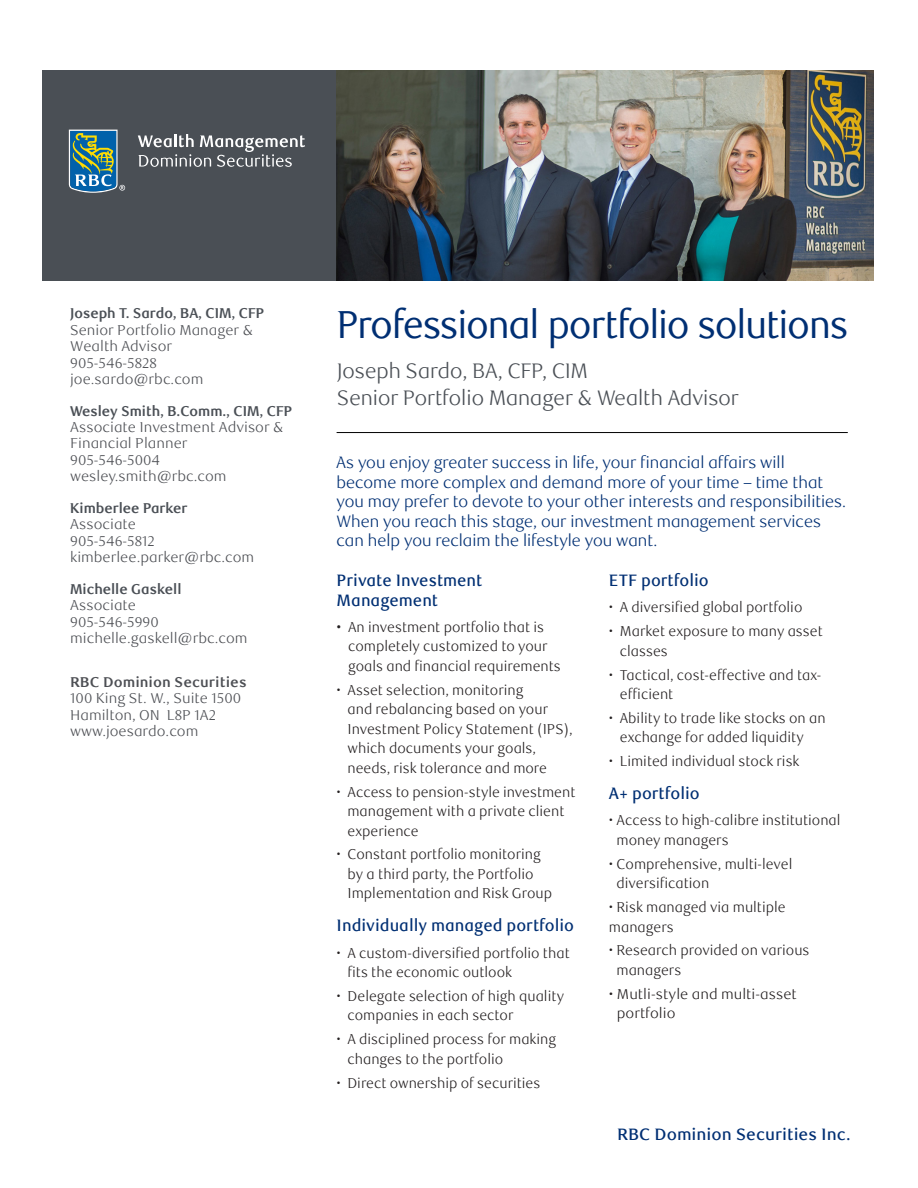
<style>
.page{position:relative;width:918px;height:1188px;background:#fff}
.page>*{position:absolute;margin:0;border:0;box-sizing:border-box;transform-origin:0 0}
._1-Main_Title{font:39px "RBC Display";letter-spacing:-.025em;color:#002f73}
._1-Main_Title-2{font:300 21px/27px "RBC Display";color:#4a4f55}
.t1{font:300 16.5px/19.5px "RBC Display";color:#002f73}
._15_-_Legal_entity{font:500 16.5px/19.5px "RBC Text";color:#002f73;scale:.96 1}
._15_-_Legal_entity-2{font:500 16.5px "RBC Text";color:#002f73}
.t2{font:300 14.25px/19.5px "RBC Text";color:#231f20;scale:.96 1}
.t3{font:300 14.25px/16.5px "RBC Text";color:#4d4f54}
.t4{font:300 14.25px/19.5px "RBC Text";color:#231f20}
.s1{font-family:"RBC Display";font-weight:700;color:#4a4f55}
.s2{font-weight:700}
.s3{font-weight:400}
</style>
<div class="page">
<img style="left:335px;top:70px;width:538px;height:211px">
<hr style="left:337px;top:432px;width:511px;height:1px;background:#000">
<div style="left:42px;top:70px;width:293px;height:211px;background:#4a4f55"></div>
<svg style="left:69px;top:130px;width:56px;height:63px;background:#4f828e"></svg>
<svg style="left:138px;top:134px;width:167px;height:33px"></svg>
<p class="t3" style="left:70px;top:305px;width:195px"><span class="s1">Joseph T. Sardo, BA, CIM, CFP<br></span>Senior Portfolio Manager &amp;<br>Wealth Advisor<br>905-546-5828 joe.sardo@rbc.com</p>
<p class="t3" style="left:70px;top:403px;width:223px"><span class="s1">Wesley Smith, B.Comm., CIM, CFP<br></span>Associate Investment Advisor &amp;<br>Financial Planner<br>905-546-5004 wesley.smith@rbc.com</p>
<p class="t3" style="left:70px;top:500px;width:185px"><span class="s1">Kimberlee Parker<br></span>Associate<br>905-546-5812 kimberlee.parker@rbc.com</p>
<p class="t3" style="left:70px;top:581px;width:179px"><span class="s1">Michelle Gaskell<br></span>Associate<br>905-546-5990 michelle.gaskell@rbc.com</p>
<p class="t3" style="left:70px;top:674px;width:178px"><span class="s2">RBC Dominion Securities<br></span>100 King St. W., Suite 1500<br>Hamilton, ON L8P 1A2 www.joesardo.com</p>
<p class="_1-Main_Title" style="left:337px;top:302px;width:513px">Professional portfolio solutions</p>
<p class="_1-Main_Title-2" style="left:337px;top:358px;width:403px">Joseph Sardo, BA, CFP, CIM<br>Senior Portfolio Manager &amp; Wealth Advisor</p>
<p class="t1" style="left:337px;top:453px;width:511px">As you enjoy greater success in life, your financial affairs will become more complex and demand more of your time – time that you may prefer to devote to your other interests and responsibilities.<br>When you reach this stage, our investment management services can help you reclaim the lifestyle you want.</p>
<p class="_15_-_Legal_entity" style="left:337px;top:571px;width:153px">Private Investment<br>Management</p>
<p class="t2" style="left:348px;top:618px;width:223px;text-indent:-12px"><span class="s3">•</span> An investment portfolio that is completely customized to your goals and financial requirements</p>
<p class="t2" style="left:348px;top:680px;width:236px;text-indent:-11px">• Asset selection, monitoring<br>and rebalancing based on your<br>Investment Policy Statement (IPS), which documents your goals, needs, risk tolerance and more</p>
<p class="t2" style="left:348px;top:782px;width:239px;text-indent:-11px">• Access to pension-style investment management with a private client experience</p>
<p class="t2" style="left:348px;top:845px;width:215px;text-indent:-11px">• Constant portfolio monitoring by a third party, the Portfolio<br>Implementation and Risk Group</p>
<p class="_15_-_Legal_entity" style="left:337px;top:916px;width:249px">Individually managed portfolio</p>
<p class="t2" style="left:348px;top:943px;width:233px;text-indent:-11px">• A custom-diversified portfolio that fits the economic outlook</p>
<p class="t2" style="left:348px;top:987px;width:227px;text-indent:-11px">• Delegate selection of high quality companies in each sector</p>
<p class="t2" style="left:348px;top:1030px;width:219px;text-indent:-11px">• A disciplined process for making changes to the portfolio</p>
<p class="t2" style="left:337px;top:1073px;width:214px">• Direct ownership of securities</p>
<p class="_15_-_Legal_entity" style="left:609px;top:571px;width:106px">ETF portfolio</p>
<p class="t2" style="left:609px;top:598px;width:203px">• A diversified global portfolio</p>
<p class="t2" style="left:620px;top:622px;width:213px;text-indent:-11px">• Market exposure to many asset classes</p>
<p class="t2" style="left:620px;top:665px;width:211px;text-indent:-11px">• Tactical, cost-effective and tax&shy;efficient</p>
<p class="t2" style="left:620px;top:709px;width:216px;text-indent:-11px">• Ability to trade like stocks on an exchange for added liquidity</p>
<p class="t2" style="left:609px;top:752px;width:200px">• Limited individual stock risk</p>
<p class="_15_-_Legal_entity" style="left:609px;top:784px;width:96px">A+ portfolio</p>
<p class="t2" style="left:617px;top:811px;width:235px;text-indent:-8px">• Access to high-calibre institutional money managers</p>
<p class="t2" style="left:617px;top:854px;width:185px;text-indent:-8px">• Comprehensive, multi-level diversification</p>
<p class="t2" style="left:609px;top:898px;width:186px">• Risk managed via multiple managers</p>
<p class="t2" style="left:617px;top:941px;width:203px;text-indent:-8px">• Research provided on various managers</p>
<p class="t4" style="left:617px;top:984px;width:181px;text-indent:-8px">• Mutli-style and multi-asset portfolio</p>
<p class="_15_-_Legal_entity-2" style="left:617px;top:1125px;width:235px">RBC Dominion Securities Inc.</p>
</div>
